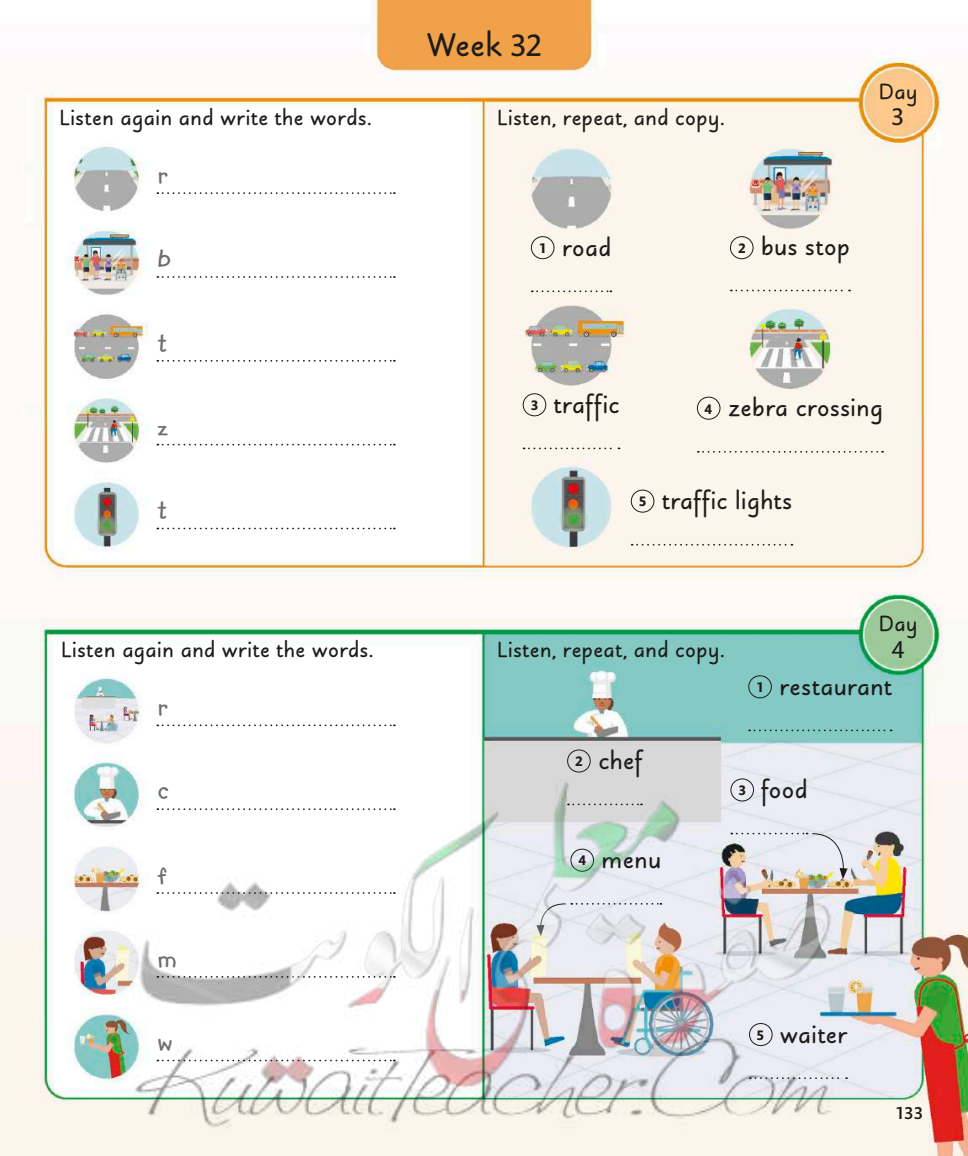
<style>
.page{position:relative;width:968px;height:1156px;background:#fff}
.page>*{position:absolute;margin:0;border:0;box-sizing:border-box;transform-origin:0 0}
.t1{font:900 36.75px "Julius Primary Std";color:#1c1c1a}
.t2{font:900 28px "Julius Primary Std";letter-spacing:.005em;color:#1c1c1a}
.t3{font:700 28px "Kidprint MT Pro";color:#6e6e6e}
.t4{font:900 24.5px "Julius Primary Std";letter-spacing:.005em;color:#1c1c1a}
.t5{font:600 24.5px "Mundo Sans Pro";color:#1c1c1a}
.t6{font:500 17.5px "Mundo Sans Pro";color:#1c1c1a}
.s1{font-family:"Mundo Sans Pro";font-weight:600;font-size:31.5px}
.s2{font-family:"Mundo Sans Pro";font-weight:700;font-size:14px}
</style>
<div class="page">
<img style="left:0;top:0;width:967px;height:1156px">
<svg style="left:697px;top:451px;width:185px;height:2px"></svg>
<div style="left:696px;top:397px;width:24px;height:23px;border:1px solid #1c1c1a;border-radius:50%"></div>
<svg style="left:531px;top:290px;width:80px;height:2px"></svg>
<div style="left:531px;top:236px;width:23px;height:23px;border:1px solid #1c1c1a;border-radius:50%"></div>
<svg style="left:730px;top:290px;width:119px;height:1px"></svg>
<div style="left:729px;top:236px;width:24px;height:23px;border:1px solid #1c1c1a;border-radius:50%"></div>
<svg style="left:523px;top:447px;width:96px;height:2px"></svg>
<div style="left:522px;top:393px;width:24px;height:23px;border:1px solid #1c1c1a;border-radius:50%"></div>
<svg style="left:631px;top:544px;width:161px;height:2px"></svg>
<div style="left:630px;top:490px;width:24px;height:23px;border:1px solid #1c1c1a;border-radius:50%"></div>
<div style="left:730px;top:778px;width:24px;height:23px;border:1px solid #1c1c1a;border-radius:50%"></div>
<svg style="left:834px;top:1077px;width:12px;height:2px"></svg>
<svg style="left:749px;top:729px;width:142px;height:2px"></svg>
<div style="left:748px;top:675px;width:23px;height:23px;border:1px solid #1c1c1a;border-radius:50%"></div>
<div style="left:567px;top:749px;width:23px;height:23px;border:1px solid #1c1c1a;border-radius:50%"></div>
<svg style="left:157px;top:192px;width:238px;height:2px"></svg>
<svg style="left:157px;top:276px;width:238px;height:2px"></svg>
<svg style="left:157px;top:724px;width:238px;height:2px"></svg>
<svg style="left:157px;top:444px;width:238px;height:1px"></svg>
<svg style="left:157px;top:360px;width:238px;height:2px"></svg>
<svg style="left:157px;top:528px;width:238px;height:1px"></svg>
<svg style="left:834px;top:833px;width:13px;height:46px"></svg>
<img style="left:134px;top:780px;width:700px;height:350px">
<p class="t4" style="left:60px;top:104px;width:313px">Listen again and write the words.</p>
<p class="t3" style="left:158px;top:160px;width:12px">r</p>
<p class="t3" style="left:158px;top:244px;width:14px">b</p>
<p class="t3" style="left:158px;top:328px;width:10px">t</p>
<p class="t3" style="left:158px;top:411px;width:11px">z</p>
<p class="t3" style="left:158px;top:495px;width:10px">t</p>
<p class="t4" style="left:61px;top:637px;width:313px">Listen again and write the words.</p>
<p class="t3" style="left:158px;top:692px;width:12px">r</p>
<p class="t3" style="left:158px;top:776px;width:12px">c</p>
<p class="t3" style="left:158px;top:859px;width:10px">f</p>
<p class="t3" style="left:158px;top:943px;width:20px">m</p>
<p class="t3" style="left:158px;top:1027px;width:16px">w</p>
<h1 class="t1" style="left:426px;top:25px;width:118px">Week <span class="s1">32</span></h1>
<p class="t4" style="left:497px;top:104px;width:228px">Listen, repeat, and copy.</p>
<p class="t4" style="left:878px;top:79px;width:40px">Day</p>
<p class="t5" style="left:891px;top:101px;width:14px">3</p>
<p class="t2" style="left:539px;top:232px;width:74px"><span class="s2">1</span> road</p>
<p class="t2" style="left:738px;top:231px;width:113px"><span class="s2">2</span> bus stop</p>
<p class="t2" style="left:530px;top:389px;width:90px"><span class="s2">3</span> traffic</p>
<p class="t2" style="left:704px;top:393px;width:180px"><span class="s2">4</span> zebra crossing</p>
<p class="t2" style="left:638px;top:486px;width:155px"><span class="s2">5</span> traffic lights</p>
<p class="t4" style="left:497px;top:637px;width:228px">Listen, repeat, and copy.</p>
<p class="t4" style="left:878px;top:611px;width:40px">Day</p>
<p class="t5" style="left:891px;top:633px;width:14px">4</p>
<p class="t2" style="left:756px;top:671px;width:137px"><span class="s2">1</span> restaurant</p>
<p class="t2" style="left:575px;top:745px;width:68px"><span class="s2">2</span> chef</p>
<p class="t2" style="left:578px;top:845px;width:84px"><span class="s2">4</span> menu</p>
<p class="t2" style="left:738px;top:774px;width:70px"><span class="s2">3</span> food</p>
<p class="t2" style="left:756px;top:1019px;width:92px"><span class="s2">5</span> waiter</p>
<p class="t6" style="left:895px;top:1103px;width:29px">133</p>
</div>
